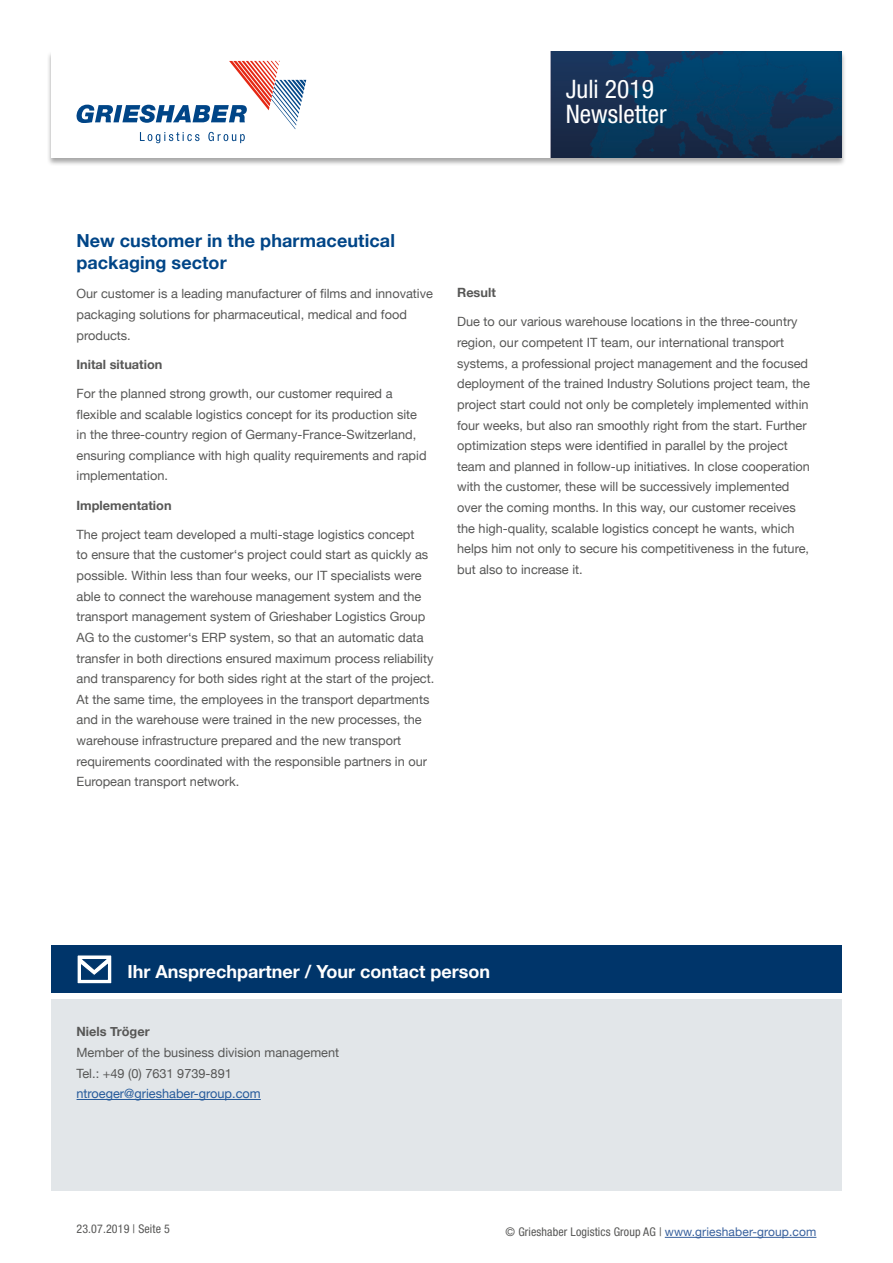
<style>
.page{position:relative;width:893px;height:1263px;background:#fff}
.page>*{position:absolute;margin:0;border:0;box-sizing:border-box;transform-origin:0 0}
.t1{font:condensed 25.5px/25.5px "Helvetica Neue LT Std";color:#fff}
.t2{font:700 18px/22.5px "Helvetica Neue";letter-spacing:.005em;color:#004587}
.t3{font:700 18px "Helvetica Neue";color:#fff}
.t4{font:12.75px/20.7px "Helvetica Neue";color:#575756}
.t5{font:700 12.75px "Helvetica Neue";color:#575756}
.t6{font:12.75px "Helvetica Neue";color:#275b9b}
.t7{font:condensed 12px "Helvetica Neue LT Std";letter-spacing:.01em;color:#575756}
.s1{font-family:"Helvetica Neue";font-stretch:normal;color:#37609d}
</style>
<div class="page">
<div style="left:47px;top:51px;width:799px;height:115px;background:#000;opacity:.35"></div>
<div style="left:51px;top:51px;width:791px;height:106px;background:#fff"></div>
<img style="left:551px;top:51px;width:291px;height:106px">
<svg style="left:76px;top:61px;width:230px;height:82px"></svg>
<hr style="left:665px;top:1237px;width:151px;height:1px;background:#37609d">
<div style="left:51px;top:999px;width:791px;height:192px;background:#e2e6e9"></div>
<div style="left:51px;top:946px;width:791px;height:47px;background:#00356a"></div>
<svg style="left:77px;top:955px;width:35px;height:29px"></svg>
<hr style="left:77px;top:1099px;width:184px;height:1px;background:#275b9b">
<h1 class="t1" style="left:566px;top:76px;width:103px">Juli 2019<br>Newsletter</h1>
<h2 class="t2" style="left:77px;top:230px;width:320px">New customer in the pharmaceutical packaging sector</h2>
<p class="t4" style="left:77px;top:284px;width:358px">Our customer is a leading manufacturer of films and innovative packaging solutions for pharmaceutical, medical and food products.</p>
<p class="t5" style="left:77px;top:354px;width:87px">Inital situation</p>
<p class="t4" style="left:77px;top:384px;width:352px">For the planned strong growth, our customer required a flexible and scalable logistics concept for its production site in the three-country region of Germany-France-Switzerland, ensuring compliance with high quality requirements and rapid implementation.</p>
<p class="t5" style="left:77px;top:495px;width:97px">Implementation</p>
<p class="t4" style="left:77px;top:525px;width:359px">The project team developed a multi-stage logistics concept<br>to ensure that the customer‘s project could start as quickly as possible. Within less than four weeks, our IT specialists were able to connect the warehouse management system and the transport management system of Grieshaber Logistics Group AG to the customer‘s ERP system, so that an automatic data transfer in both directions ensured maximum process reliability and transparency for both sides right at the start of the project.<br>At the same time, the employees in the transport departments and in the warehouse were trained in the new processes, the warehouse infrastructure prepared and the new transport requirements coordinated with the responsible partners in our European transport network.</p>
<p class="t5" style="left:457px;top:283px;width:40px">Result</p>
<p class="t4" style="left:457px;top:312px;width:354px">Due to our various warehouse locations in the three-country region, our competent IT team, our international transport systems, a professional project management and the focused deployment of the trained Industry Solutions project team, the project start could not only be completely implemented within four weeks, but also ran smoothly right from the start. Further optimization steps were identified in parallel by the project team and planned in follow-up initiatives. In close cooperation with the customer, these will be successively implemented over the coming months. In this way, our customer receives the high-quality, scalable logistics concept he wants, which helps him not only to secure his competitiveness in the future, but also to increase it.</p>
<h2 class="t3" style="left:127px;top:957px;width:364px">Ihr Ansprechpartner / Your contact person</h2>
<p class="t5" style="left:77px;top:1022px;width:75px">Niels Tröger</p>
<p class="t4" style="left:77px;top:1043px;width:264px">Member of the business division management<br>Tel.: +49 (0) 7631 9739-891</p>
<p class="t6" style="left:77px;top:1084px;width:186px">ntroeger@grieshaber-group.com</p>
<p class="t7" style="left:77px;top:1222px;width:95px">23.07.2019 | Seite 5</p>
<p class="t7" style="left:506px;top:1225px;width:312px">© Grieshaber Logistics Group AG | <span class="s1">www.grieshaber-group.com</span></p>
</div>
